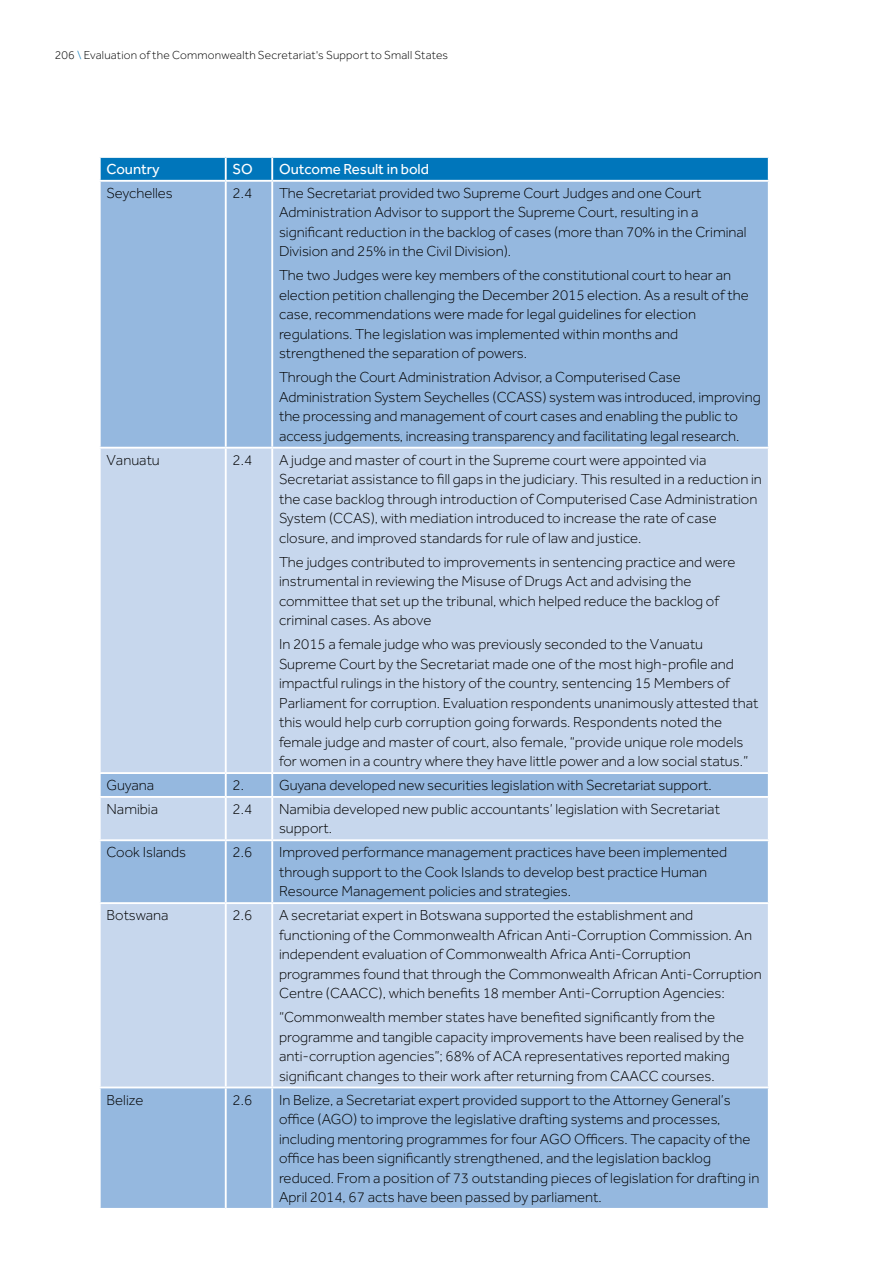
<style>
.page{position:relative;width:893px;height:1263px;background:#fff}
.page>*{position:absolute;margin:0;border:0;box-sizing:border-box;transform-origin:0 0}
.TB{font:300 15px/19.5px "Effra";color:#000}
.TCH{font:15px "Effra";color:#fff}
.t1{font:300 12px "Effra";letter-spacing:.015em;color:#000}
.s1{color:#0076bb}
</style>
<div class="page">
<div style="left:101px;top:158px;width:667px;height:22px;background:#0076bb"></div>
<div style="left:101px;top:182px;width:667px;height:1026px;background:#95b8df"></div>
<svg style="left:101px;top:449px;width:667px;height:637px;background:#c0d2eb"></svg>
<hr style="left:225px;top:158px;width:2px;height:22px;background:#fff">
<hr style="left:271px;top:158px;width:2px;height:22px;background:#fff">
<hr style="left:225px;top:182px;width:2px;height:265px;background:#fff">
<hr style="left:271px;top:182px;width:2px;height:265px;background:#fff">
<hr style="left:225px;top:449px;width:2px;height:323px;background:#fff">
<hr style="left:271px;top:449px;width:2px;height:323px;background:#fff">
<hr style="left:225px;top:774px;width:2px;height:22px;background:#fff">
<hr style="left:271px;top:774px;width:2px;height:22px;background:#fff">
<hr style="left:225px;top:798px;width:2px;height:41px;background:#fff">
<hr style="left:271px;top:798px;width:2px;height:41px;background:#fff">
<hr style="left:225px;top:841px;width:2px;height:61px;background:#fff">
<hr style="left:271px;top:841px;width:2px;height:61px;background:#fff">
<hr style="left:225px;top:904px;width:2px;height:182px;background:#fff">
<hr style="left:271px;top:904px;width:2px;height:182px;background:#fff">
<hr style="left:225px;top:1088px;width:2px;height:120px;background:#fff">
<hr style="left:271px;top:1088px;width:2px;height:120px;background:#fff">
<hr style="left:99px;top:447px;width:127px;height:2px;background:#fff">
<hr style="left:226px;top:447px;width:46px;height:2px;background:#fff">
<hr style="left:272px;top:447px;width:498px;height:2px;background:#fff">
<hr style="left:99px;top:772px;width:127px;height:2px;background:#fff">
<hr style="left:226px;top:772px;width:46px;height:2px;background:#fff">
<hr style="left:272px;top:772px;width:498px;height:2px;background:#fff">
<hr style="left:99px;top:796px;width:127px;height:2px;background:#fff">
<hr style="left:226px;top:796px;width:46px;height:2px;background:#fff">
<hr style="left:272px;top:796px;width:498px;height:2px;background:#fff">
<hr style="left:99px;top:839px;width:127px;height:2px;background:#fff">
<hr style="left:226px;top:839px;width:46px;height:2px;background:#fff">
<hr style="left:272px;top:839px;width:498px;height:2px;background:#fff">
<hr style="left:99px;top:902px;width:127px;height:2px;background:#fff">
<hr style="left:226px;top:902px;width:46px;height:2px;background:#fff">
<hr style="left:272px;top:902px;width:498px;height:2px;background:#fff">
<hr style="left:99px;top:1086px;width:127px;height:2px;background:#fff">
<hr style="left:226px;top:1086px;width:46px;height:2px;background:#fff">
<hr style="left:272px;top:1086px;width:498px;height:2px;background:#fff">
<p class="t1" style="left:55px;top:48px;width:395px">206 <span class="s1">\</span> Evaluation of the Commonwealth Secretariat's Support to Small States</p>
<p class="TCH" style="left:107px;top:160px;width:55px">Country</p>
<p class="TCH" style="left:233px;top:160px;width:22px">SO</p>
<p class="TCH" style="left:279px;top:160px;width:151px">Outcome Result in bold</p>
<p class="TB" style="left:107px;top:183px;width:68px">Seychelles</p>
<p class="TB" style="left:233px;top:183px;width:21px">2.4</p>
<p class="TB" style="left:279px;top:183px;width:469px">The Secretariat provided two Supreme Court Judges and one Court Administration Advisor to support the Supreme Court, resulting in a significant reduction in the backlog of cases (more than 70% in the Criminal Division and 25% in the Civil Division).</p>
<p class="TB" style="left:279px;top:266px;width:471px">The two Judges were key members of the constitutional court to hear an election petition challenging the December 2015 election. As a result of the case, recommendations were made for legal guidelines for election regulations. The legislation was implemented within months and strengthened the separation of powers.</p>
<p class="TB" style="left:279px;top:368px;width:483px">Through the Court Administration Advisor, a Computerised Case Administration System Seychelles (CCASS) system was introduced, improving the processing and management of court cases and enabling the public to access judgements, increasing transparency and facilitating legal research.</p>
<p class="TB" style="left:107px;top:450px;width:55px">Vanuatu</p>
<p class="TB" style="left:233px;top:450px;width:21px">2.4</p>
<p class="TB" style="left:279px;top:450px;width:484px">A judge and master of court in the Supreme court were appointed via Secretariat assistance to fill gaps in the judiciary. This resulted in a reduction in the case backlog through introduction of Computerised Case Administration System (CCAS), with mediation introduced to increase the rate of case closure, and improved standards for rule of law and justice.</p>
<p class="TB" style="left:279px;top:552px;width:458px">The judges contributed to improvements in sentencing practice and were instrumental in reviewing the Misuse of Drugs Act and advising the committee that set up the tribunal, which helped reduce the backlog of criminal cases. As above</p>
<p class="TB" style="left:279px;top:634px;width:481px">In 2015 a female judge who was previously seconded to the Vanuatu Supreme Court by the Secretariat made one of the most high-profile and impactful rulings in the history of the country, sentencing 15 Members of Parliament for corruption. Evaluation respondents unanimously attested that this would help curb corruption going forwards. Respondents noted the female judge and master of court, also female, “provide unique role models for women in a country where they have little power and a low social status.”</p>
<p class="TB" style="left:107px;top:775px;width:49px">Guyana</p>
<p class="TB" style="left:233px;top:775px;width:13px">2.</p>
<p class="TB" style="left:279px;top:775px;width:434px">Guyana developed new securities legislation with Secretariat support.</p>
<p class="TB" style="left:107px;top:799px;width:53px">Namibia</p>
<p class="TB" style="left:233px;top:799px;width:21px">2.4</p>
<p class="TB" style="left:279px;top:799px;width:442px">Namibia developed new public accountants’ legislation with Secretariat support.</p>
<p class="TB" style="left:107px;top:842px;width:81px">Cook Islands</p>
<p class="TB" style="left:233px;top:842px;width:21px">2.6</p>
<p class="TB" style="left:279px;top:842px;width:450px">Improved performance management practices have been implemented through support to the Cook Islands to develop best practice Human<br>Resource Management policies and strategies.</p>
<p class="TB" style="left:107px;top:905px;width:63px">Botswana</p>
<p class="TB" style="left:233px;top:905px;width:21px">2.6</p>
<p class="TB" style="left:279px;top:905px;width:484px">A secretariat expert in Botswana supported the establishment and functioning of the Commonwealth African Anti-Corruption Commission. An independent evaluation of Commonwealth Africa Anti-Corruption programmes found that through the Commonwealth African Anti-Corruption Centre (CAACC), which benefits 18 member Anti-Corruption Agencies:</p>
<p class="TB" style="left:279px;top:1007px;width:467px">“Commonwealth member states have benefited significantly from the programme and tangible capacity improvements have been realised by the anti-corruption agencies”; 68% of ACA representatives reported making significant changes to their work after returning from CAACC courses.</p>
<p class="TB" style="left:107px;top:1090px;width:39px">Belize</p>
<p class="TB" style="left:233px;top:1090px;width:21px">2.6</p>
<p class="TB" style="left:279px;top:1090px;width:482px">In Belize, a Secretariat expert provided support to the Attorney General’s office (AGO) to improve the legislative drafting systems and processes, including mentoring programmes for four AGO Officers. The capacity of the office has been significantly strengthened, and the legislation backlog reduced. From a position of 73 outstanding pieces of legislation for drafting in April 2014, 67 acts have been passed by parliament.</p>
</div>
